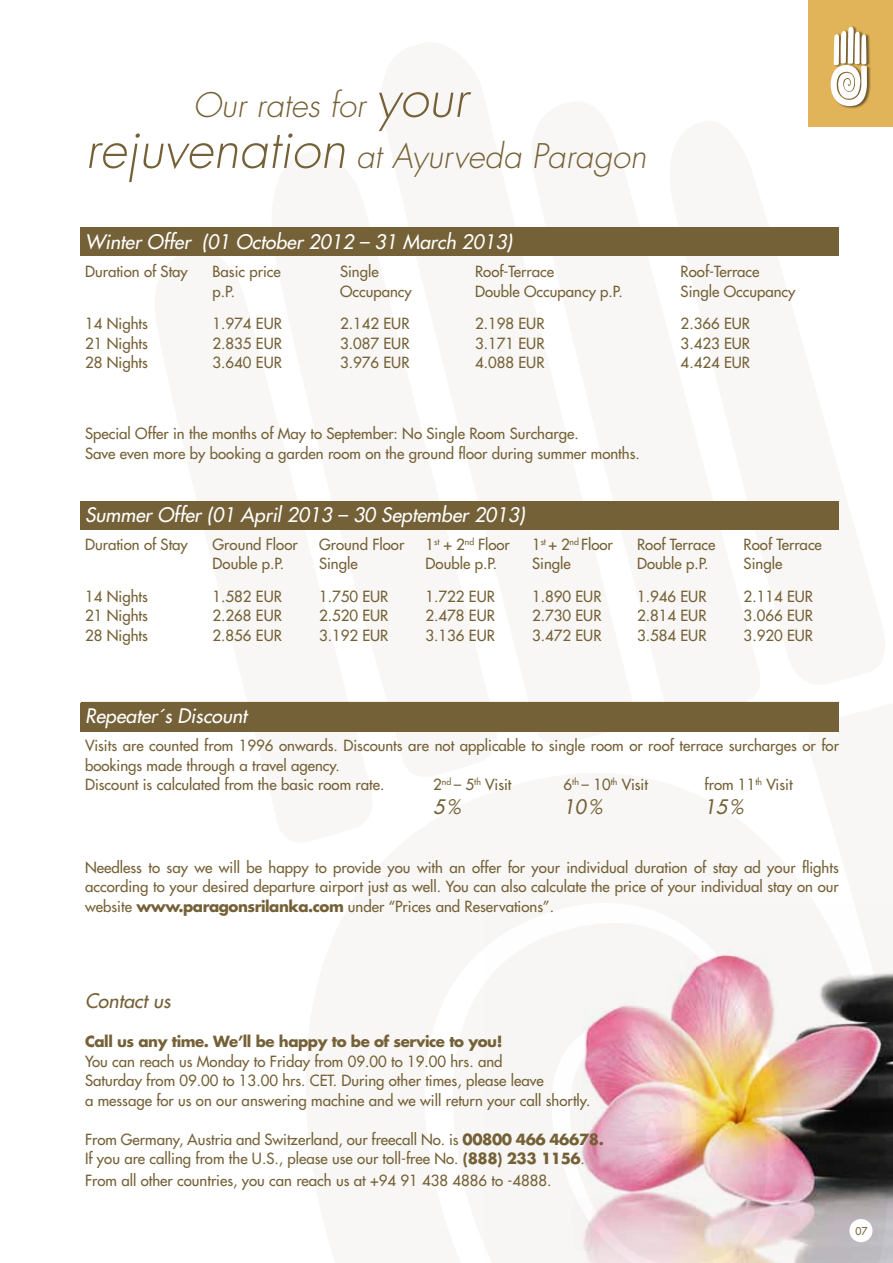
<style>
.page{position:relative;width:893px;height:1263px;background:#fff}
.page>*{position:absolute;margin:0;border:0;box-sizing:border-box;transform-origin:0 0}
.t1{font:italic 300 33px/51px "Futura";color:#756137}
.t2{font:italic 19.5px "Futura";color:#fff}
.t3{font:italic 19.5px "Futura";color:#756137}
.t4{font:15px/19.5px "Futura";color:#756137}
.t5{font:700 15px "Futura";letter-spacing:-.03em;color:#756137}
.t6{font:10.5px "Futura";color:#756137}
.s1{font-size:52.5px}
.s2{font-weight:700}
</style>
<div class="page">
<div style="left:808px;top:0;width:85px;height:126px;background:#e2b459"></div>
<div style="left:831px;top:26px;width:40px;height:83px;background:#000;opacity:.5"></div>
<svg style="left:831px;top:27px;width:36px;height:79px;background:#e3d7c0"></svg>
<div style="left:81px;top:501px;width:758px;height:29px;background:#756137"></div>
<div style="left:81px;top:227px;width:758px;height:29px;background:#756137"></div>
<svg style="left:284px;top:701px;width:609px;height:543px;fill:#f8f7f5"></svg>
<img style="left:485px;top:905px;width:408px;height:358px">
<div style="left:81px;top:702px;width:758px;height:28px;background:#756137"></div>
<div style="left:849px;top:1219px;width:23px;height:23px;background:#fff;border-radius:50%"></div>
<h1 class="t1" style="left:85px;top:80px;width:563px;text-indent:108px">Our rates for <span class="s1">your rejuvenation</span> at Ayurveda Paragon</h1>
<h2 class="t2" style="left:85px;top:229px;width:429px">Winter Offer (01 October 2012 – 31 March 2013)</h2>
<p class="t4" style="left:85px;top:262px;width:104px">Duration of Stay</p>
<p class="t4" style="left:213px;top:262px;width:70px">Basic price</p>
<p class="t4" style="left:340px;top:262px;width:40px">Single</p>
<p class="t4" style="left:475px;top:262px;width:80px">Roof-Terrace</p>
<p class="t4" style="left:681px;top:262px;width:80px">Roof-Terrace</p>
<p class="t4" style="left:213px;top:281px;width:24px">p.P.</p>
<p class="t4" style="left:340px;top:281px;width:73px">Occupancy</p>
<p class="t4" style="left:475px;top:281px;width:149px">Double Occupancy p.P.</p>
<p class="t4" style="left:681px;top:281px;width:116px">Single Occupancy</p>
<p class="t4" style="left:85px;top:314px;width:64px">14 Nights</p>
<p class="t4" style="left:213px;top:314px;width:71px">1.974 EUR</p>
<p class="t4" style="left:340px;top:314px;width:71px">2.142 EUR</p>
<p class="t4" style="left:475px;top:314px;width:71px">2.198 EUR</p>
<p class="t4" style="left:681px;top:314px;width:71px">2.366 EUR</p>
<p class="t4" style="left:85px;top:333px;width:64px">21 Nights</p>
<p class="t4" style="left:213px;top:333px;width:71px">2.835 EUR</p>
<p class="t4" style="left:340px;top:333px;width:71px">3.087 EUR</p>
<p class="t4" style="left:475px;top:333px;width:71px">3.171 EUR</p>
<p class="t4" style="left:681px;top:333px;width:71px">3.423 EUR</p>
<p class="t4" style="left:85px;top:353px;width:64px">28 Nights</p>
<p class="t4" style="left:213px;top:353px;width:71px">3.640 EUR</p>
<p class="t4" style="left:340px;top:353px;width:71px">3.976 EUR</p>
<p class="t4" style="left:475px;top:353px;width:71px">4.088 EUR</p>
<p class="t4" style="left:681px;top:353px;width:71px">4.424 EUR</p>
<p class="t4" style="left:85px;top:424px;width:556px">Special Offer in the months of May to September: No Single Room Surcharge.<br>Save even more by booking a garden room on the ground floor during summer months.</p>
<h2 class="t2" style="left:85px;top:502px;width:441px">Summer Offer (01 April 2013 – 30 September 2013)</h2>
<p class="t4" style="left:85px;top:534px;width:104px">Duration of Stay</p>
<p class="t4" style="left:213px;top:534px;width:87px">Ground Floor</p>
<p class="t4" style="left:319px;top:534px;width:87px">Ground Floor</p>
<p class="t4" style="left:426px;top:534px;width:85px">1<sup>st</sup> + 2<sup>nd</sup> Floor</p>
<p class="t4" style="left:532px;top:534px;width:82px">1<sup>st</sup> + 2<sup>nd</sup> Floor</p>
<p class="t4" style="left:637px;top:534px;width:80px">Roof Terrace</p>
<p class="t4" style="left:744px;top:534px;width:80px">Roof Terrace</p>
<p class="t4" style="left:213px;top:554px;width:73px">Double p.P.</p>
<p class="t4" style="left:319px;top:554px;width:40px">Single</p>
<p class="t4" style="left:426px;top:554px;width:73px">Double p.P.</p>
<p class="t4" style="left:532px;top:554px;width:40px">Single</p>
<p class="t4" style="left:637px;top:554px;width:73px">Double p.P.</p>
<p class="t4" style="left:744px;top:554px;width:40px">Single</p>
<p class="t4" style="left:85px;top:586px;width:64px">14 Nights</p>
<p class="t4" style="left:213px;top:586px;width:71px">1.582 EUR</p>
<p class="t4" style="left:319px;top:586px;width:71px">1.750 EUR</p>
<p class="t4" style="left:426px;top:586px;width:71px">1.722 EUR</p>
<p class="t4" style="left:532px;top:586px;width:71px">1.890 EUR</p>
<p class="t4" style="left:637px;top:586px;width:71px">1.946 EUR</p>
<p class="t4" style="left:744px;top:586px;width:71px">2.114 EUR</p>
<p class="t4" style="left:85px;top:606px;width:64px">21 Nights</p>
<p class="t4" style="left:213px;top:606px;width:71px">2.268 EUR</p>
<p class="t4" style="left:319px;top:606px;width:71px">2.520 EUR</p>
<p class="t4" style="left:426px;top:606px;width:71px">2.478 EUR</p>
<p class="t4" style="left:532px;top:606px;width:71px">2.730 EUR</p>
<p class="t4" style="left:637px;top:606px;width:71px">2.814 EUR</p>
<p class="t4" style="left:744px;top:606px;width:71px">3.066 EUR</p>
<p class="t4" style="left:85px;top:625px;width:64px">28 Nights</p>
<p class="t4" style="left:213px;top:625px;width:71px">2.856 EUR</p>
<p class="t4" style="left:319px;top:625px;width:71px">3.192 EUR</p>
<p class="t4" style="left:426px;top:625px;width:71px">3.136 EUR</p>
<p class="t4" style="left:532px;top:625px;width:71px">3.472 EUR</p>
<p class="t4" style="left:637px;top:625px;width:71px">3.584 EUR</p>
<p class="t4" style="left:744px;top:625px;width:71px">3.920 EUR</p>
<h2 class="t2" style="left:85px;top:703px;width:163px">Repeater´s Discount</h2>
<p class="t4" style="left:85px;top:736px;width:755px">Visits are counted from 1996 onwards. Discounts are not applicable to single room or roof terrace surcharges or for bookings made through a travel agency.<br>Discount is calculated from the basic room rate.</p>
<p class="t4" style="left:433px;top:775px;width:80px">2<sup>nd</sup> – 5<sup>th</sup> Visit</p>
<p class="t4" style="left:564px;top:775px;width:86px">6<sup>th</sup> – 10<sup>th</sup> Visit</p>
<p class="t4" style="left:705px;top:775px;width:89px">from 11<sup>th</sup> Visit</p>
<h2 class="t3" style="left:433px;top:794px;width:29px">5%</h2>
<h2 class="t3" style="left:564px;top:794px;width:40px">10%</h2>
<h2 class="t3" style="left:705px;top:794px;width:40px">15%</h2>
<p class="t4" style="left:85px;top:857px;width:755px;text-align:justify">Needless to say we will be happy to provide you with an offer for your individual duration of stay ad your flights according to your desired departure airport just as well. You can also calculate the price of your individual stay on our website <span class="s2">www.paragonsrilanka.com</span> under “Prices and Reservations”.</p>
<h2 class="t3" style="left:85px;top:988px;width:87px">Contact us</h2>
<p class="t5" style="left:85px;top:1031px;width:419px">Call us any time. We’ll be happy to be of service to you!</p>
<p class="t4" style="left:85px;top:1051px;width:507px">You can reach us Monday to Friday from 09.00 to 19.00 hrs. and<br>Saturday from 09.00 to 13.00 hrs. CET. During other times, please leave<br>a message for us on our answering machine and we will return your call shortly.</p>
<p class="t4" style="left:85px;top:1129px;width:520px">From Germany, Austria and Switzerland, our freecall No. is <span class="s2">00800 466 46678.<br></span>If you are calling from the U.S., please use our toll-free No. <span class="s2">(888) 233 1156</span>.</p>
<p class="t4" style="left:85px;top:1170px;width:468px">From all other countries, you can reach us at +94 91 438 4886 to -4888.</p>
<p class="t6" style="left:855px;top:1224px;width:14px">07</p>
</div>
